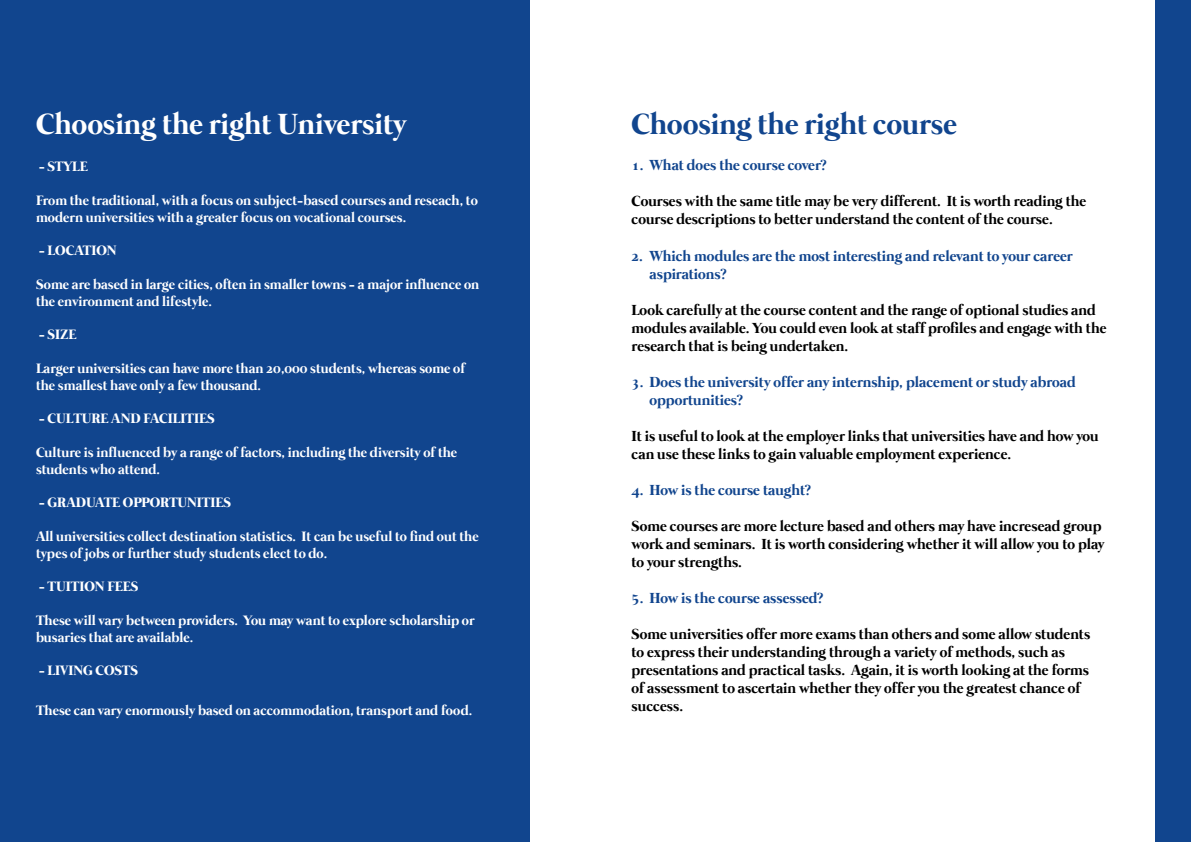
<style>
.page{position:relative;width:1191px;height:842px;background:#fff}
.page>*{position:absolute;margin:0;border:0;box-sizing:border-box;transform-origin:0 0}
.t1{font:700 30px "Mermaid";color:#fff}
.t2{font:700 30px "Mermaid";color:#11458e}
.t3{font:700 15px/18px "Mermaid";color:#000}
.t4{font:700 15px/18px "Mermaid";color:#11458e}
.t5{font:700 14px/16.8px "Mermaid";color:#fff}
</style>
<div class="page">
<div style="left:0;top:0;width:529px;height:842px;background:#11458e"></div>
<div style="left:1155px;top:0;width:36px;height:842px;background:#11458e"></div>
<h1 class="t1" style="left:36px;top:107px;width:372px">Choosing the right University</h1>
<p class="t5" style="left:39px;top:159px;width:51px">- STYLE</p>
<p class="t5" style="left:36px;top:193px;width:443px">From the traditional, with a focus on subject-based courses and reseach, to modern universities with a greater focus on vocational courses.</p>
<p class="t5" style="left:39px;top:243px;width:80px">- LOCATION</p>
<p class="t5" style="left:36px;top:277px;width:445px">Some are based in large cities, often in smaller towns - a major influence on the environment and lifestyle.</p>
<p class="t5" style="left:39px;top:327px;width:39px">- SIZE</p>
<p class="t5" style="left:36px;top:361px;width:431px">Larger universities can have more than 20,000 students, whereas some of the smallest have only a few thousand.</p>
<p class="t5" style="left:39px;top:411px;width:177px">- CULTURE AND FACILITIES</p>
<p class="t5" style="left:36px;top:445px;width:423px">Culture is influenced by a range of factors, including the diversity of the students who attend.</p>
<p class="t5" style="left:39px;top:495px;width:194px">- GRADUATE OPPORTUNITIES</p>
<p class="t5" style="left:36px;top:529px;width:444px">All universities collect destination statistics. It can be useful to find out the types of jobs or further study students elect to do.</p>
<p class="t5" style="left:39px;top:579px;width:101px">- TUITION FEES</p>
<p class="t5" style="left:36px;top:613px;width:440px">These will vary between providers. You may want to explore scholarship or busaries that are available.</p>
<p class="t5" style="left:39px;top:663px;width:101px">- LIVING COSTS</p>
<p class="t5" style="left:36px;top:703px;width:438px">These can vary enormously based on accommodation, transport and food.</p>
<h1 class="t2" style="left:631px;top:107px;width:327px">Choosing the right course</h1>
<p class="t4" style="left:631px;top:158px;width:197px">1. What does the course cover?</p>
<p class="t3" style="left:631px;top:194px;width:456px">Courses with the same title may be very different. It is worth reading the course descriptions to better understand the content of the course.</p>
<p class="t4" style="left:649px;top:248px;width:425px;text-indent:-18px">2. Which modules are the most interesting and relevant to your career aspirations?</p>
<p class="t3" style="left:631px;top:302px;width:476px">Look carefully at the course content and the range of optional studies and modules available. You could even look at staff profiles and engage with the research that is being undertaken.</p>
<p class="t4" style="left:649px;top:374px;width:428px;text-indent:-18px">3. Does the university offer any internship, placement or study abroad opportunities?</p>
<p class="t3" style="left:631px;top:428px;width:469px">It is useful to look at the employer links that universities have and how you can use these links to gain valuable employment experience.</p>
<p class="t4" style="left:631px;top:482px;width:181px">4. How is the course taught?</p>
<p class="t3" style="left:631px;top:518px;width:474px">Some courses are more lecture based and others may have incresead group work and seminars. It is worth considering whether it will allow you to play to your strengths.</p>
<p class="t4" style="left:631px;top:590px;width:193px">5. How is the course assessed?</p>
<p class="t3" style="left:631px;top:626px;width:460px">Some universities offer more exams than others and some allow students to express their understanding through a variety of methods, such as presentations and practical tasks. Again, it is worth looking at the forms of assessment to ascertain whether they offer you the greatest chance of success.</p>
</div>
